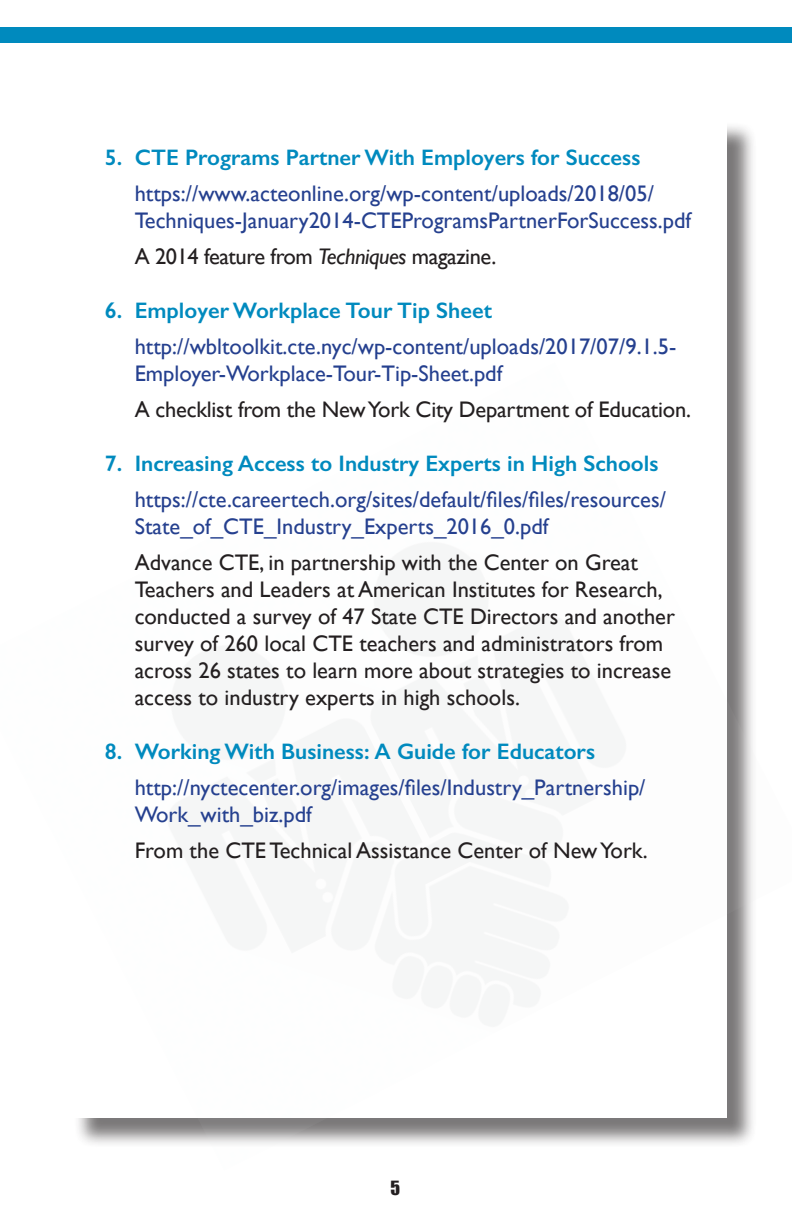
<style>
.page{position:relative;width:792px;height:1224px;background:#fff}
.page>*{position:absolute;margin:0;border:0;box-sizing:border-box;transform-origin:0 0}
.level_2_blue_web_lin{font:22.4px/27px "Gill Sans";color:#25408f}
.level_2_black{font:22.4px/27px "Gill Sans";color:#231f20}
.Web_title_with_bulle{font:600 22.4px "Gill Sans";color:#008abe}
.level_2_black-2{font:22.4px "Gill Sans";letter-spacing:-.02em;color:#231f20}
.t1{font:18px "Impact";color:#231f20}
.s1{font-style:italic}
</style>
<div class="page">
<div style="left:0;top:27px;width:792px;height:16px;background:#008abe"></div>
<img style="left:78px;top:362px;width:675px;height:782px">
<p class="Web_title_with_bulle" style="left:105px;top:144px;width:537px">5. CTE Programs Partner With Employers for Success</p>
<p class="level_2_blue_web_lin" style="left:135px;top:180px;width:558px">https://www.acteonline.org/wp-content/uploads/2018/05/<br>Techniques-January2014-CTEProgramsPartnerForSuccess.pdf</p>
<p class="level_2_black-2" style="left:135px;top:243px;width:363px">A 2014 feature from <span class="s1">Techniques</span> magazine.</p>
<p class="Web_title_with_bulle" style="left:105px;top:297px;width:389px">6. Employer Workplace Tour Tip Sheet</p>
<p class="level_2_blue_web_lin" style="left:135px;top:333px;width:543px">http://wbltoolkit.cte.nyc/wp-content/uploads/2017/07/9.1.5-<br>Employer-Workplace-Tour-Tip-Sheet.pdf</p>
<p class="level_2_black" style="left:135px;top:396px;width:558px">A checklist from the New York City Department of Education.</p>
<p class="Web_title_with_bulle" style="left:105px;top:450px;width:555px">7. Increasing Access to Industry Experts in High Schools</p>
<p class="level_2_blue_web_lin" style="left:135px;top:486px;width:533px">https://cte.careertech.org/sites/default/files/files/resources/<br>State_of_CTE_Industry_Experts_2016_0.pdf</p>
<p class="level_2_black" style="left:135px;top:549px;width:542px">Advance CTE, in partnership with the Center on Great Teachers and Leaders at American Institutes for Research, conducted a survey of 47 State CTE Directors and another survey of 260 local CTE teachers and administrators from across 26 states to learn more about strategies to increase access to industry experts in high schools.</p>
<p class="Web_title_with_bulle" style="left:105px;top:738px;width:492px">8. Working With Business: A Guide for Educators</p>
<p class="level_2_blue_web_lin" style="left:135px;top:774px;width:512px">http://nyctecenter.org/images/files/Industry_Partnership/<br>Work_with_biz.pdf</p>
<p class="level_2_black" style="left:135px;top:837px;width:514px">From the CTE Technical Assistance Center of New York.</p>
<p class="t1" style="left:390px;top:1177px;width:11px">5</p>
</div>
